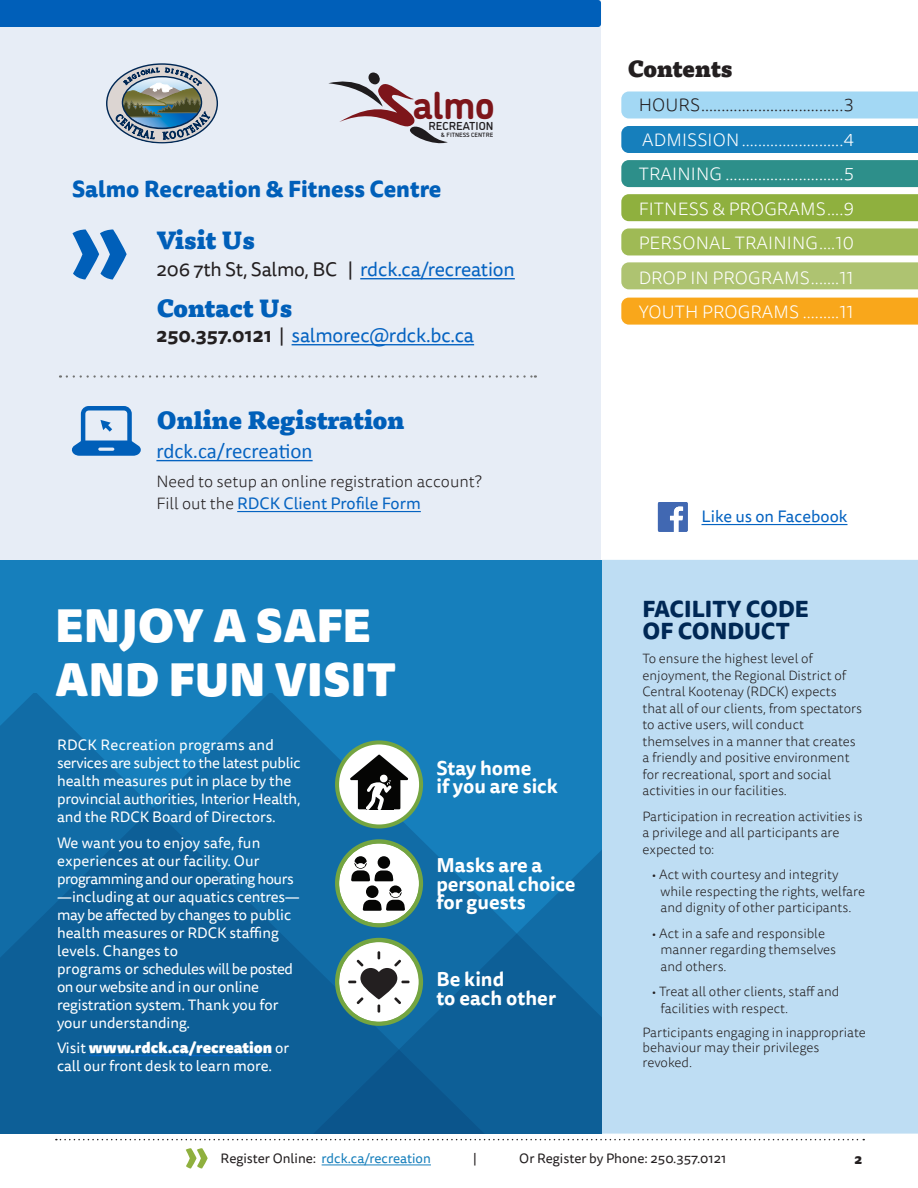
<style>
.page{position:relative;width:918px;height:1188px;background:#fff}
.page>*{position:absolute;margin:0;border:0;box-sizing:border-box;transform-origin:0 0}
.heading_36{font:900 45px/54px "Tisa Sans Pro";letter-spacing:.01em;color:#fff}
.t1{font:700 39px "DI Nosaur";color:#8b171b}
.h2_serif{font:900 24px "Tisa Pro";color:#005fb9}
.h2_serif-2{font:800 22.5px "Tisa Sans Pro";color:#005fb9}
.page_big_title{font:800 22.5px/22.5px "Tisa Sans Pro";color:#002855}
.h2_serif-3{font:900 22.5px "Tisa Pro";color:#231f20}
.feature_body{font:21px "Calibri";color:#0563c1}
.feature_body_bold{font:700 19.5px/18.6px "Tisa Sans Pro";color:#fff}
.h2_serif-4{font:19.5px "Tisa Sans Pro";letter-spacing:-.01em;color:#231f20}
.h2_serif-5{font:19.5px "Tisa Sans Pro";letter-spacing:-.01em;color:#0563c1}
.section_heading{font:300 18px "Tisa Sans Pro";letter-spacing:.01em;color:#fff}
.section_heading-2{font:300 18px "Tisa Sans Pro";letter-spacing:.01em;color:#231f20}
.feature_body-2{font:300 16.5px/22.5px "Tisa Sans Pro";color:#231f20}
.feature_body_bold-2{font:16.5px "Tisa Sans Pro";color:#0563c1}
.feature_body_bold-3{font:15px/18px "Tisa Sans Pro";color:#fff}
.LG_Program_Description{font:300 13.5px/16.5px "Tisa Sans Pro";color:#231f20}
.body{font:300 13.5px/15px "Tisa Sans Pro";color:#231f20}
.t2{font:13.5px "Tisa Sans Pro";color:#167fbc}
.t3{font:13.5px "Tisa Sans Pro";color:#231f20}
.t4{font:800 13.5px "Tisa Sans Pro";color:#231f20}
.t5{font:500 11.55px "DI Nosaur";color:#231f20}
.t6{font:500 6.15px "DI Nosaur";color:#231f20}
.s1{color:#0563c1}
.s2{font-weight:700;color:#231f20}
.s3{color:#231f20}
.s4{font-weight:400;color:#0563c1}
.s5{font-weight:900}
</style>
<div class="page">
<hr style="left:322px;top:1164px;width:109px;height:1px;background:#167fbc">
<svg style="left:186px;top:1148px;width:22px;height:21px"></svg>
<div style="left:621px;top:126px;width:297px;height:27px;background:#167fbc"></div>
<div style="left:621px;top:228px;width:297px;height:27px;background:#9fba55"></div>
<div style="left:621px;top:160px;width:297px;height:27px;background:#2d8f8a"></div>
<div style="left:1px;top:0;width:600px;height:574px;background:#e7edf6"></div>
<div style="left:621px;top:194px;width:297px;height:27px;background:#8fb03e"></div>
<hr style="left:360px;top:278px;width:155px;height:1px;background:#0563c1">
<hr style="left:292px;top:344px;width:182px;height:1px;background:#0563c1">
<svg style="left:106px;top:63px;width:112px;height:81px"></svg>
<hr style="left:156px;top:460px;width:157px;height:1px;background:#0563c1">
<hr style="left:237px;top:511px;width:184px;height:1px;background:#0563c1">
<hr style="left:702px;top:524px;width:146px;height:1px;background:#0563c1">
<svg style="left:658px;top:502px;width:30px;height:30px"></svg>
<div style="left:621px;top:262px;width:297px;height:27px;background:#aec371"></div>
<div style="left:621px;top:298px;width:297px;height:27px;background:#f9a71b"></div>
<div style="left:621px;top:92px;width:297px;height:26px;background:#a3d8f4"></div>
<div style="left:0;top:0;width:601px;height:27px;background:#005fb9"></div>
<svg style="left:67px;top:375px;width:469px;height:3px"></svg>
<svg style="left:71px;top:406px;width:70px;height:50px"></svg>
<svg style="left:72px;top:230px;width:55px;height:50px"></svg>
<svg style="left:328px;top:72px;width:120px;height:72px"></svg>
<div style="left:601px;top:560px;width:317px;height:574px;background:#beddf3"></div>
<div style="left:0;top:560px;width:601px;height:574px;background:#167fbc"></div>
<svg style="left:0;top:694px;width:864px;height:446px"></svg>
<div style="left:335px;top:938px;width:88px;height:88px;border:4px solid #74a541;border-radius:50%"></div>
<h2 class="t1" style="left:413px;top:76px;width:83px">almo</h2>
<p class="t5" style="left:428px;top:117px;width:66px">RECREATION</p>
<p class="t6" style="left:441px;top:131px;width:54px">&amp; FITNESS CENTRE</p>
<p class="h2_serif-2" style="left:72px;top:171px;width:371px">Salmo Recreation &amp; Fitness Centre</p>
<p class="h2_serif" style="left:156px;top:219px;width:100px">Visit Us</p>
<p class="h2_serif-4" style="left:156px;top:256px;width:360px">206 7th St, Salmo, BC | <span class="s1">rdck.ca/recreation</span></p>
<p class="h2_serif" style="left:156px;top:287px;width:137px">Contact Us</p>
<p class="h2_serif-5" style="left:156px;top:322px;width:319px"><span class="s2">250.357.0121</span> <span class="s3">|</span> salmorec@rdck.bc.ca</p>
<p class="h2_serif" style="left:156px;top:399px;width:249px">Online Registration</p>
<p class="feature_body" style="left:156px;top:438px;width:158px">rdck.ca/recreation</p>
<p class="feature_body-2" style="left:156px;top:470px;width:327px">Need to setup an online registration account?<br>Fill out the <span class="s4">RDCK Client Profile Form</span></p>
<p class="heading_36" style="left:56px;top:598px;width:342px">ENJOY A SAFE<br>AND FUN VISIT</p>
<p class="feature_body_bold-3" style="left:57px;top:737px;width:245px">RDCK Recreation programs and services are subject to the latest public health measures put in place by the provincial authorities, Interior Health, and the RDCK Board of Directors.</p>
<p class="feature_body_bold-3" style="left:57px;top:834px;width:244px">We want you to enjoy safe, fun experiences at our facility. Our programming and our operating hours —including at our aquatics centres— may be affected by changes to public health measures or RDCK staffing levels. Changes to<br>programs or schedules will be posted on our website and in our online registration system. Thank you for your understanding.</p>
<p class="feature_body_bold-3" style="left:57px;top:1040px;width:234px">Visit <span class="s5">www.rdck.ca/recreation</span> or call our front desk to learn more.</p>
<p class="feature_body_bold" style="left:436px;top:759px;width:123px">Stay home<br>if you are sick</p>
<p class="feature_body_bold" style="left:436px;top:856px;width:141px">Masks are a personal choice for guests</p>
<p class="feature_body_bold" style="left:436px;top:970px;width:121px">Be kind<br>to each other</p>
<p class="h2_serif-3" style="left:627px;top:49px;width:107px">Contents</p>
<p class="section_heading-2" style="left:639px;top:93px;width:217px">HOURS...................................3</p>
<p class="section_heading" style="left:642px;top:128px;width:213px">ADMISSION.........................4</p>
<p class="section_heading" style="left:639px;top:162px;width:217px">TRAINING .............................5</p>
<p class="section_heading" style="left:639px;top:197px;width:217px">FITNESS &amp; PROGRAMS....9</p>
<p class="section_heading" style="left:639px;top:231px;width:217px">PERSONAL TRAINING....10</p>
<p class="section_heading" style="left:639px;top:266px;width:217px">DROP IN PROGRAMS.......11</p>
<p class="section_heading" style="left:639px;top:300px;width:217px">YOUTH PROGRAMS .........11</p>
<p class="feature_body_bold-2" style="left:702px;top:505px;width:148px">Like us on Facebook</p>
<p class="page_big_title" style="left:642px;top:597px;width:168px">FACILITY CODE<br>OF CONDUCT</p>
<p class="LG_Program_Description" style="left:642px;top:651px;width:221px">To ensure the highest level of enjoyment, the Regional District of Central Kootenay (RDCK) expects that all of our clients, from spectators to active users, will conduct themselves in a manner that creates a friendly and positive environment for recreational, sport and social activities in our facilities.</p>
<p class="LG_Program_Description" style="left:642px;top:808px;width:222px">Participation in recreation activities is a privilege and all participants are expected to:</p>
<p class="LG_Program_Description" style="left:660px;top:867px;width:206px;text-indent:-9px">• Act with courtesy and integrity while respecting the rights, welfare and dignity of other participants.</p>
<p class="LG_Program_Description" style="left:660px;top:925px;width:177px;text-indent:-9px">• Act in a safe and responsible manner regarding themselves and others.</p>
<p class="LG_Program_Description" style="left:660px;top:984px;width:180px;text-indent:-9px">• Treat all other clients, staff and facilities with respect.</p>
<p class="body" style="left:642px;top:1025px;width:225px">Participants engaging in inappropriate behaviour may their privileges revoked.</p>
<p class="t2" style="left:221px;top:1149px;width:212px"><span class="s3">Register Online:</span> rdck.ca/recreation</p>
<p class="t3" style="left:473px;top:1149px;width:5px">|</p>
<p class="t3" style="left:519px;top:1149px;width:209px">Or Register by Phone: 250.357.0121</p>
<p class="t4" style="left:854px;top:1149px;width:9px">2</p>
</div>
